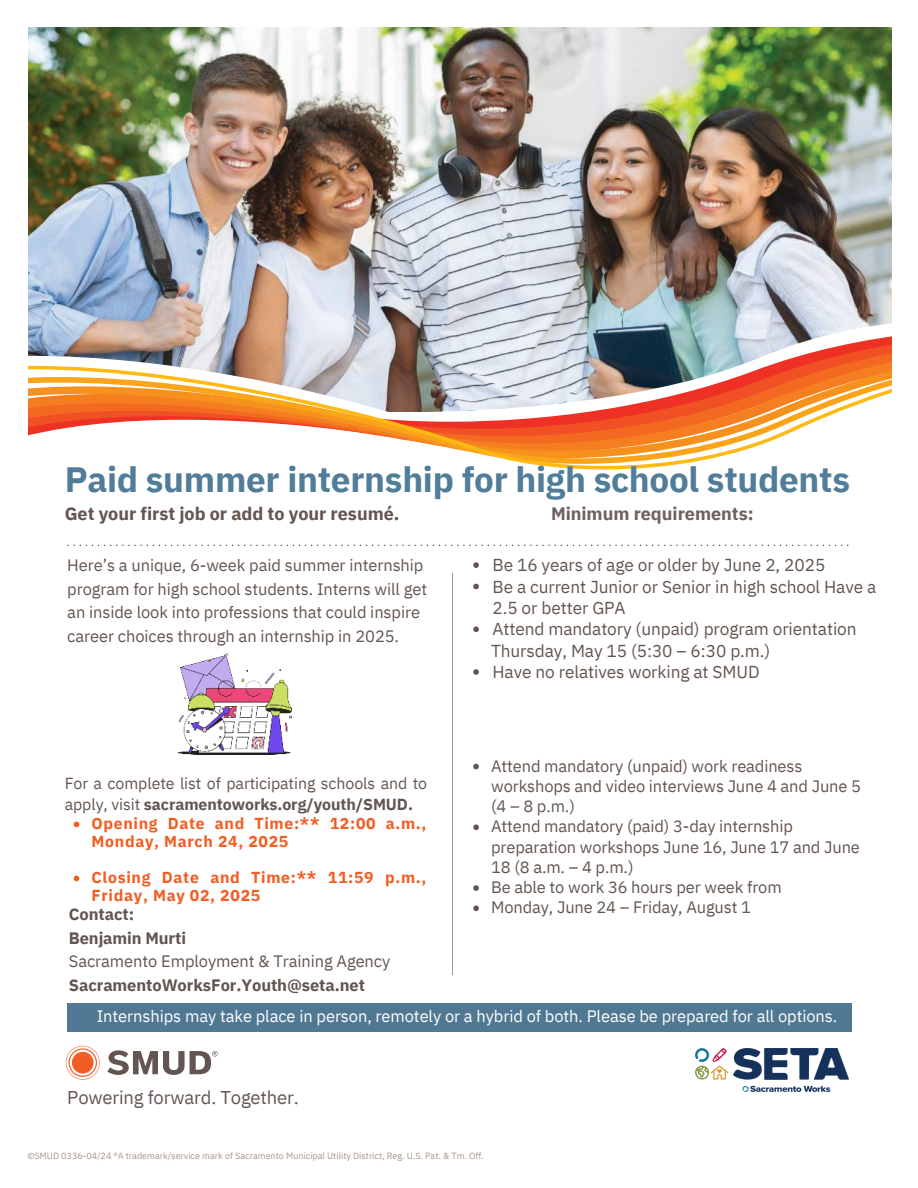
<style>
.page{position:relative;width:918px;height:1188px;background:#fff}
.page>*{position:absolute;margin:0;border:0;box-sizing:border-box;transform-origin:0 0}
.t1{font:700 35.1px "IBM Plex Sans";letter-spacing:-.01em;color:#517d98}
.t2{font:18.45px "IBM Plex Sans";letter-spacing:-.01em;color:#635550}
.t3{font:700 18px "IBM Plex Sans";color:#635550}
.t4{font:700 18px "IBM Plex Sans";color:#6e615e}
.t5{font:17.25px/21.3px "IBM Plex Sans";letter-spacing:-.005em;color:#635550}
.t6{font:16.5px/20.2px "IBM Plex Sans";letter-spacing:-.01em;color:#635550}
.t7{font:16.5px "IBM Plex Sans";letter-spacing:-.005em;color:#fff}
.t8{font:700 16.5px/23.7px "IBM Plex Sans";letter-spacing:-.005em;color:#635550}
.t9{font:700 15.9px/18px "IBM Plex Sans";letter-spacing:.045em;color:#f15d22}
.t10{font:15.9px/21.3px "IBM Plex Sans";letter-spacing:-.005em;color:#635550}
.t11{font:9px "IBM Plex Sans";color:#a5978b}
.s1{font-weight:700}
</style>
<div class="page">
<hr style="left:452px;top:574px;width:1px;height:401px;background:#a5978b">
<svg style="left:66px;top:1046px;width:34px;height:34px"></svg>
<svg style="left:107px;top:1050px;width:111px;height:25px"></svg>
<img style="left:28px;top:27px;width:864px;height:306px">
<div style="left:67px;top:1003px;width:785px;height:29px;background:#517892"></div>
<svg style="left:73px;top:545px;width:343px;height:1px"></svg>
<img style="left:28px;top:333px;width:864px;height:8px">
<img style="left:28px;top:341px;width:864px;height:8px">
<img style="left:28px;top:349px;width:864px;height:7px">
<img style="left:50px;top:356px;width:842px;height:8px">
<svg style="left:28px;top:364px;width:864px;height:2px"></svg>
<svg style="left:28px;top:366px;width:864px;height:103px"></svg>
<img style="left:695px;top:1048px;width:153px;height:44px">
<img style="left:178px;top:653px;width:114px;height:101px">
<svg style="left:74px;top:822px;width:5px;height:5px"></svg>
<svg style="left:74px;top:876px;width:5px;height:5px"></svg>
<svg style="left:473px;top:562px;width:6px;height:6px"></svg>
<svg style="left:473px;top:584px;width:6px;height:5px"></svg>
<svg style="left:473px;top:626px;width:6px;height:6px"></svg>
<svg style="left:473px;top:669px;width:6px;height:6px"></svg>
<svg style="left:473px;top:764px;width:6px;height:5px"></svg>
<svg style="left:473px;top:824px;width:6px;height:6px"></svg>
<svg style="left:473px;top:885px;width:6px;height:6px"></svg>
<svg style="left:473px;top:905px;width:6px;height:6px"></svg>
<h1 class="t1" style="left:65px;top:452px;width:787px">Paid summer internship for high school students</h1>
<p class="t3" style="left:65px;top:500px;width:336px">Get your first job or add to your resumé.</p>
<p class="t4" style="left:551px;top:500px;width:204px">Minimum requirements:</p>
<p class="t6" style="left:67px;top:552px;width:361px;line-height:23.7px">Here’s a unique, 6-week paid summer internship program for high school students. Interns will get an inside look into professions that could inspire career choices through an internship in 2025.</p>
<p class="t10" style="left:65px;top:771px;width:364px">For a complete list of participating schools and to apply, visit <span class="s1">sacramentoworks.org/youth/SMUD.</span></p>
<p class="t9" style="left:92px;top:814px;width:336px">Opening Date and Time:** 12:00 a.m.,<br>Monday, March 24, 2025</p>
<p class="t9" style="left:92px;top:868px;width:336px">Closing Date and Time:** 11:59 p.m.,<br>Friday, May 02, 2025</p>
<p class="t8" style="left:69px;top:901px;width:119px">Contact:<br>Benjamin Murti</p>
<p class="t6" style="left:69px;top:950px;width:323px">Sacramento Employment &amp; Training Agency</p>
<p class="t8" style="left:69px;top:972px;width:298px">SacramentoWorksFor.Youth@seta.net</p>
<p class="t5" style="left:491px;top:553px;width:387px">Be 16 years of age or older by June 2, 2025<br>Be a current Junior or Senior in high school Have a 2.5 or better GPA<br>Attend mandatory (unpaid) program orientation Thursday, May 15 (5:30 – 6:30 p.m.)<br>Have no relatives working at SMUD</p>
<p class="t6" style="left:491px;top:754px;width:371px">Attend mandatory (unpaid) work readiness workshops and video interviews June 4 and June 5 (4 – 8 p.m.)<br>Attend mandatory (paid) 3-day internship preparation workshops June 16, June 17 and June 18 (8 a.m. – 4 p.m.)<br>Be able to work 36 hours per week from<br>Monday, June 24 – Friday, August 1</p>
<p class="t7" style="left:97px;top:1003px;width:742px">Internships may take place in person, remotely or a hybrid of both. Please be prepared for all options.</p>
<p class="t2" style="left:67px;top:1084px;width:233px">Powering forward. Together.</p>
<p class="t11" style="left:27px;top:1149px;width:458px">©SMUD 0336-04/24 ®A trademark/service mark of Sacramento Municipal Utility District, Reg. U.S. Pat. &amp; Tm. Off.</p>
</div>
